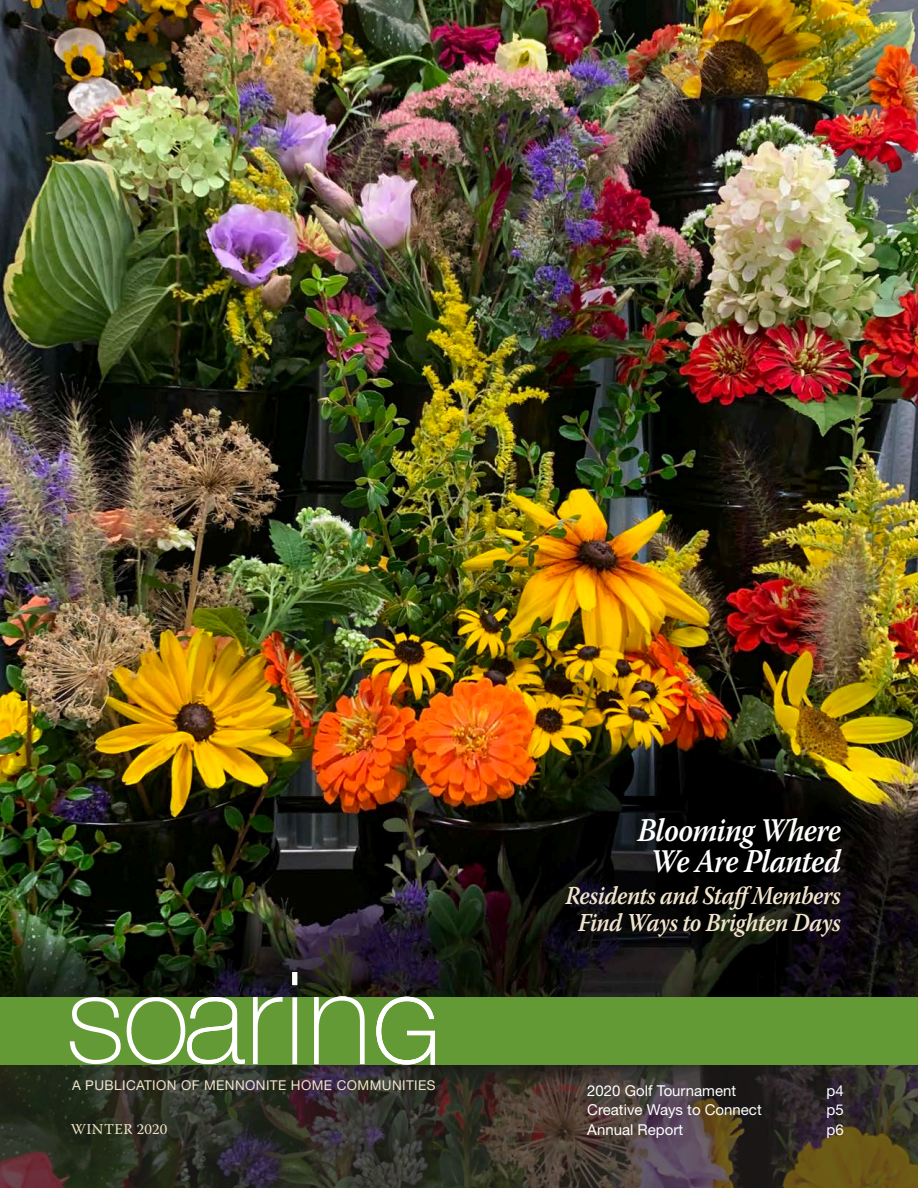
<style>
.page{position:relative;width:918px;height:1188px;background:#fff}
.page>*{position:absolute;margin:0;border:0;box-sizing:border-box;transform-origin:0 0}
.t1{font:italic 600 33px "Warnock Pro";letter-spacing:-.025em;color:#fff;scale:.9 1}
.t2{font:italic 600 25.8px "Warnock Pro";letter-spacing:-.025em;color:#f1e4cb;scale:.9 1}
.t3{font:15px "Helvetica Neue LT Std";color:#fff}
.t4{font:15px "Warnock Pro";letter-spacing:.02em;color:#f1e4cb}
.t5{font:13.5px "Helvetica Neue LT Std";letter-spacing:.03em;color:#f1e4cb}
</style>
<div class="page">
<img style="left:0;top:0;width:918px;height:997px">
<svg style="left:0;top:1064px;width:918px;height:124px;background:#39342a"></svg>
<div style="left:0;top:997px;width:918px;height:67px;background:#639a36"></div>
<svg style="left:377px;top:997px;width:58px;height:67px"></svg>
<svg style="left:70px;top:972px;width:295px;height:92px"></svg>
<p class="t5" style="left:72px;top:1077px;width:365px">A PUBLICATION OF MENNONITE HOME COMMUNITIES</p>
<p class="t4" style="left:71px;top:1120px;width:98px">WINTER 2020</p>
<p class="t1" style="left:637px;top:810px;width:228px">Blooming Where</p>
<p class="t1" style="left:650px;top:842px;width:214px">We Are Planted</p>
<p class="t2" style="left:565px;top:880px;width:308px">Residents and StaffMembers</p>
<p class="t2" style="left:578px;top:907px;width:294px">Find Ways to Brighten Days</p>
<p class="t3" style="left:587px;top:1081px;width:150px">2020 Golf Tournament</p>
<p class="t3" style="left:827px;top:1081px;width:19px">p4</p>
<p class="t3" style="left:587px;top:1101px;width:176px">Creative Ways to Connect</p>
<p class="t3" style="left:827px;top:1101px;width:19px">p5</p>
<p class="t3" style="left:587px;top:1120px;width:97px">Annual Report</p>
<p class="t3" style="left:827px;top:1120px;width:19px">p6</p>
</div>
